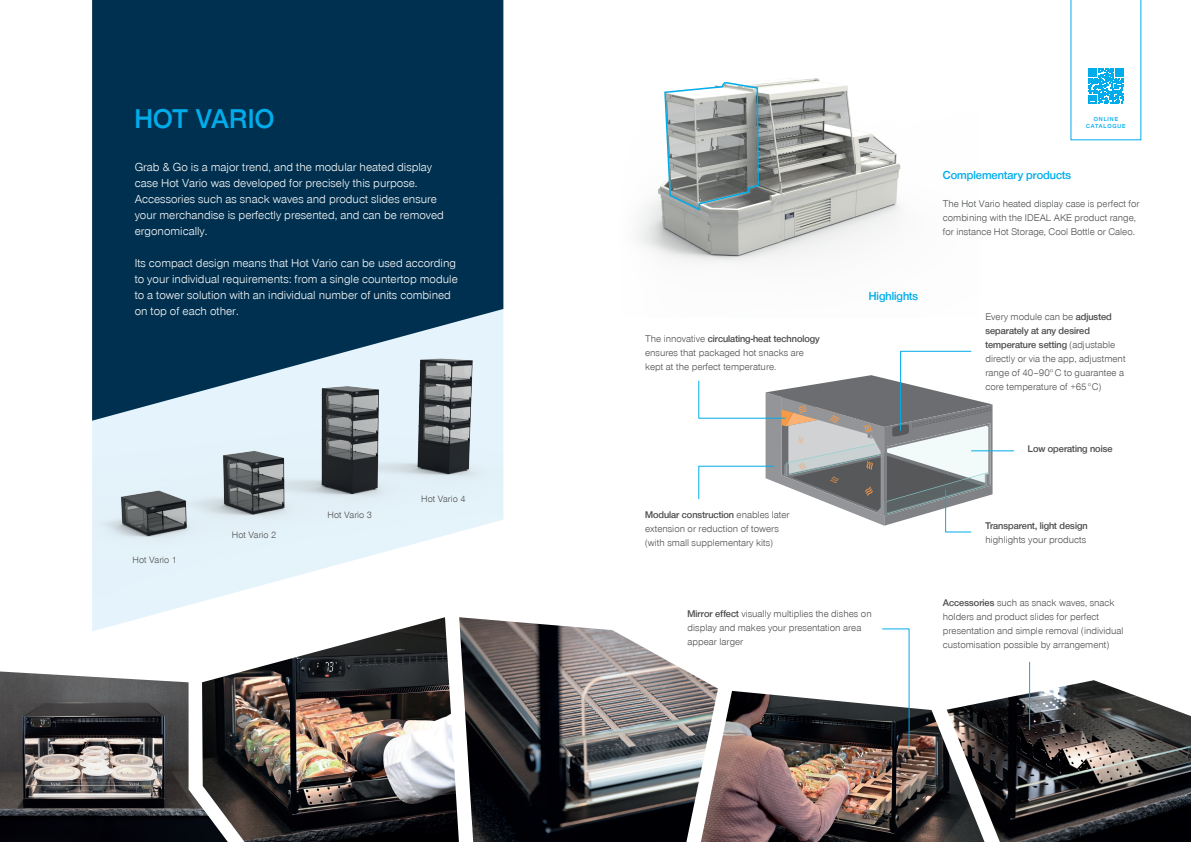
<style>
.page{position:relative;width:1191px;height:842px;background:#fff}
.page>*{position:absolute;margin:0;border:0;box-sizing:border-box;transform-origin:0 0}
.t1{font:600 28px "Nimbus San Nov D";letter-spacing:.02em;color:#00acea}
.t2{font:12px/16px "Nimbus San Nov";color:#fff}
.t3{font:600 12px "Nimbus San Nov D";color:#00acea}
.t4{font:10px/14px "Nimbus San Nov";color:#4b4c4d}
.t5{font:600 10px/14px "Nimbus San Nov D";color:#4b4c4d}
.t6{font:9.5px "Nimbus San Nov";color:#4b4c4d}
.t7{font:600 6px/7.2px "Nimbus San Nov D";letter-spacing:.15em;color:#00acea;text-align:center}
.s1{font-family:"Nimbus San Nov";font-weight:400}
.s2{font-family:"Nimbus San Nov D";font-weight:600}
</style>
<div class="page">
<img style="left:637px;top:78px;width:264px;height:184px">
<svg style="left:92px;top:597px;width:125px;height:34px;fill:#e5f4fc"></svg>
<img style="left:92px;top:421px;width:411px;height:176px">
<img style="left:202px;top:617px;width:516px;height:225px">
<svg style="left:92px;top:0;width:411px;height:421px;fill:#00304f"></svg>
<img style="left:701px;top:691px;width:245px;height:151px">
<img style="left:946px;top:680px;width:245px;height:162px">
<img style="left:0;top:671px;width:228px;height:171px">
<svg style="left:1070px;top:0;width:71px;height:140px"></svg>
<svg style="left:882px;top:628px;width:27px;height:120px"></svg>
<hr style="left:971px;top:451px;width:42px;height:1px;background:#00acea">
<hr style="left:1029px;top:662px;width:1px;height:68px;background:#00acea">
<svg style="left:663px;top:81px;width:96px;height:131px"></svg>
<svg style="left:698px;top:351px;width:294px;height:181px"></svg>
<h1 class="t1" style="left:135px;top:103px;width:141px">HOT VARIO</h1>
<p class="t2" style="left:135px;top:159px;width:311px">Grab &amp; Go is a major trend, and the modular heated display case Hot Vario was developed for precisely this purpose.<br>Accessories such as snack waves and product slides ensure your merchandise is perfectly presented, and can be removed ergonomically.</p>
<p class="t2" style="left:135px;top:255px;width:325px">Its compact design means that Hot Vario can be used according to your individual requirements: from a single countertop module to a tower solution with an individual number of units combined on top of each other.</p>
<p class="t6" style="left:132px;top:555px;width:46px">Hot Vario 1</p>
<p class="t6" style="left:232px;top:530px;width:46px">Hot Vario 2</p>
<p class="t6" style="left:327px;top:510px;width:46px">Hot Vario 3</p>
<p class="t6" style="left:421px;top:493px;width:46px">Hot Vario 4</p>
<p class="t5" style="left:645px;top:332px;width:176px"><span class="s1">The innovative</span> circulating-heat technology</p>
<p class="t4" style="left:645px;top:346px;width:160px">ensures that packaged hot snacks are kept at the perfect temperature.</p>
<p class="t3" style="left:869px;top:289px;width:51px">Highlights</p>
<p class="t5" style="left:645px;top:508px;width:146px">Modular construction <span class="s1">enables later</span></p>
<p class="t4" style="left:645px;top:522px;width:135px">extension or reduction of towers (with small supplementary kits)</p>
<p class="t4" style="left:687px;top:607px;width:185px"><span class="s2">Mirror effect</span> visually multiplies the dishes on display and makes your presentation area appear larger</p>
<p class="t7" style="left:1086px;top:116px;width:41px">ONLINE<br>CATALOGUE</p>
<p class="t3" style="left:943px;top:168px;width:130px">Complementary products</p>
<p class="t4" style="left:943px;top:197px;width:198px">The Hot Vario heated display case is perfect for combining with the IDEAL AKE product range, for instance Hot Storage, Cool Bottle or Caleo.</p>
<p class="t4" style="left:985px;top:310px;width:128px">Every module can be <span class="s2">adjusted</span></p>
<p class="t5" style="left:985px;top:324px;width:131px">separately at any desired temperature setting <span class="s1">(adjustable</span></p>
<p class="t4" style="left:985px;top:352px;width:142px">directly or via the app, adjustment range of 40–90°C to guarantee a core temperature of +65°C)</p>
<p class="t5" style="left:1028px;top:442px;width:86px">Low operating noise</p>
<p class="t5" style="left:985px;top:519px;width:104px">Transparent, light design</p>
<p class="t4" style="left:985px;top:533px;width:102px">highlights your products</p>
<p class="t4" style="left:943px;top:596px;width:182px"><span class="s2">Accessories</span> such as snack waves, snack holders and product slides for perfect presentation and simple removal (individual customisation possible by arrangement)</p>
</div>
